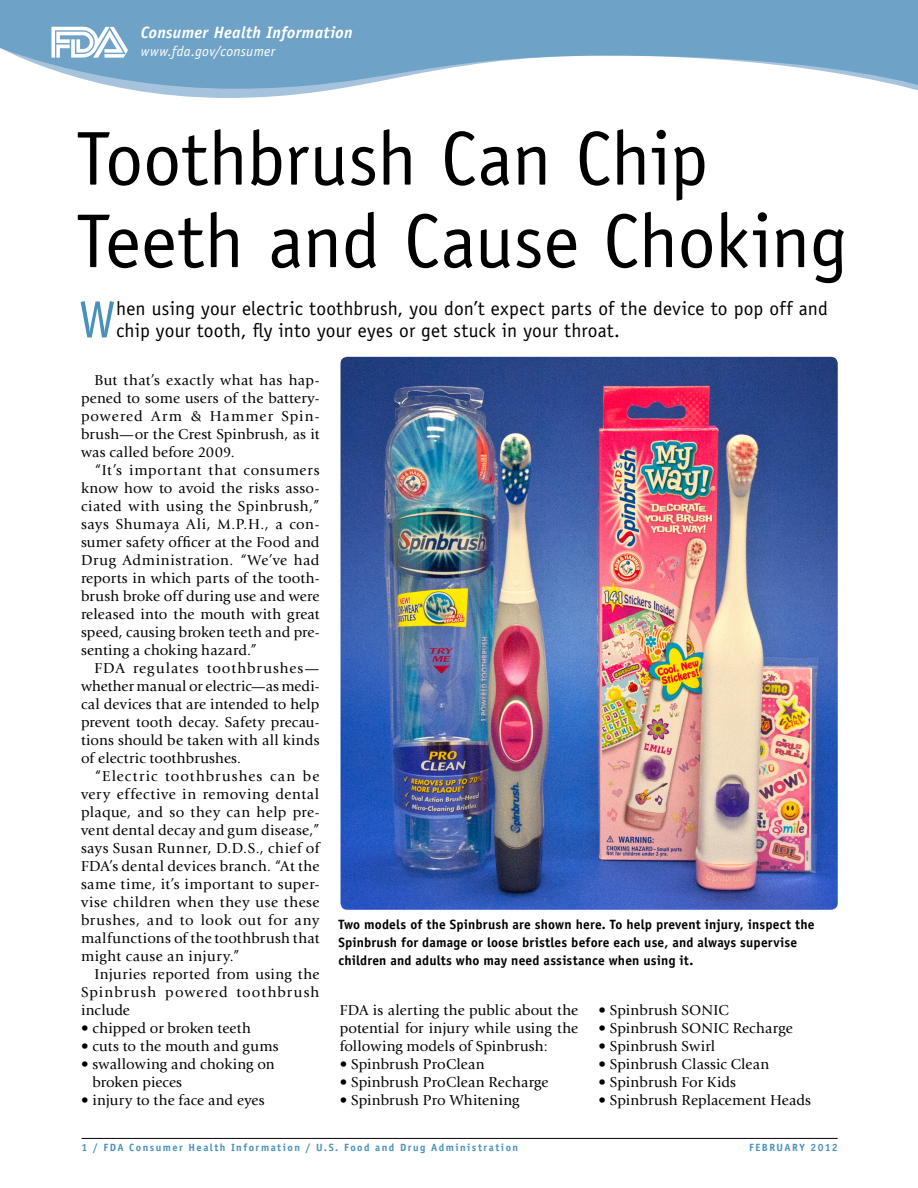
<style>
.page{position:relative;width:918px;height:1188px;background:#fff}
.page>*{position:absolute;margin:0;border:0;box-sizing:border-box;transform-origin:0 0}
.Main_Titles{font:76.5px/82.5px "Officina Sans Std";letter-spacing:-.005em;color:#000}
.Intro-graph{font:52.05px "Officina Sans Std";color:#4991ba}
.Intro-graph-2{font:19.5px/22.5px "Officina Sans Std";letter-spacing:.01em;color:#000}
.t1{font:italic 700 16.5px "Officina Sans Std";letter-spacing:.015em;color:#fff}
.Body_Text{font:15px/18px "Giovanni Std";letter-spacing:.015em;color:#000;text-align:justify}
.t2{font:italic 14.25px "Officina Sans Std";letter-spacing:.025em;color:#fff}
.Photo_Captions{font:700 13.5px/18px "Officina Sans Std";letter-spacing:.01em;color:#000}
.t3{font:700 10.5px "Officina Sans Std";letter-spacing:.14em;color:#4991ba}
</style>
<div class="page">
<svg style="left:128px;top:89px;width:790px;height:9px"></svg>
<svg style="left:0;top:0;width:918px;height:89px;fill:#6ea3c7"></svg>
<hr style="left:82px;top:1138px;width:756px;height:1px;background:#000">
<svg style="left:51px;top:27px;width:76px;height:31px"></svg>
<img style="left:340px;top:357px;width:498px;height:553px">
<p class="t1" style="left:141px;top:22px;width:213px">Consumer Health Information</p>
<p class="t2" style="left:141px;top:43px;width:136px">www.fda.gov/consumer</p>
<p class="Main_Titles" style="left:76px;top:118px;width:774px">Toothbrush Can Chip<br>Teeth and Cause Choking</p>
<p class="Intro-graph" style="left:79px;top:289px;width:38px">W</p>
<p class="Intro-graph-2" style="left:116px;top:297px;width:713px">hen using your electric toothbrush, you don’t expect parts of the device to pop off and chip your tooth, fly into your eyes or get stuck in your throat.</p>
<p class="Body_Text" style="left:81px;top:371px;width:240px;text-indent:14px">But that’s exactly what has hap&shy;pened to some users of the battery&shy;powered Arm &amp; Hammer Spin&shy;brush—or the Crest Spinbrush, as it was called before 2009.</p>
<p class="Body_Text" style="left:81px;top:461px;width:240px;text-indent:14px">“It’s important that consumers know how to avoid the risks asso&shy;ciated with using the Spinbrush,” says Shumaya Ali, M.P.H., a con&shy;sumer safety officer at the Food and Drug Administration. “We’ve had reports in which parts of the tooth&shy;brush broke off during use and were released into the mouth with great speed, causing broken teeth and pre&shy;senting a choking hazard.”</p>
<p class="Body_Text" style="left:81px;top:659px;width:240px;text-indent:14px">FDA regulates toothbrushes— whether manual or electric—as medi&shy;cal devices that are intended to help prevent tooth decay. Safety precau&shy;tions should be taken with all kinds of electric toothbrushes.</p>
<p class="Body_Text" style="left:81px;top:767px;width:240px;text-indent:14px">“Electric toothbrushes can be very effective in removing dental plaque, and so they can help pre&shy;vent dental decay and gum disease,” says Susan Runner, D.D.S., chief of FDA’s dental devices branch. “At the same time, it’s important to super&shy;vise children when they use these brushes, and to look out for any malfunctions of the toothbrush that might cause an injury.”</p>
<p class="Body_Text" style="left:81px;top:965px;width:240px;text-indent:14px">Injuries reported from using the Spinbrush powered toothbrush include</p>
<p class="Body_Text" style="left:81px;top:1019px;width:172px">• chipped or broken teeth</p>
<p class="Body_Text" style="left:81px;top:1037px;width:199px">• cuts to the mouth and gums</p>
<p class="Body_Text" style="left:92px;top:1055px;width:184px;text-indent:-11px">• swallowing and choking on broken pieces</p>
<p class="Body_Text" style="left:81px;top:1091px;width:185px">• injury to the face and eyes</p>
<p class="Photo_Captions" style="left:339px;top:915px;width:478px">Two models of the Spinbrush are shown here. To help prevent injury, inspect the<br>Spinbrush for damage or loose bristles before each use, and always supervise children and adults who may need assistance when using it.</p>
<p class="Body_Text" style="left:340px;top:1001px;width:240px">FDA is alerting the public about the potential for injury while using the following models of Spinbrush:</p>
<p class="Body_Text" style="left:340px;top:1055px;width:146px">• Spinbrush ProClean</p>
<p class="Body_Text" style="left:340px;top:1073px;width:210px">• Spinbrush ProClean Recharge</p>
<p class="Body_Text" style="left:340px;top:1091px;width:181px">• Spinbrush Pro Whitening</p>
<p class="Body_Text" style="left:598px;top:1001px;width:132px">• Spinbrush SONIC</p>
<p class="Body_Text" style="left:598px;top:1019px;width:196px">• Spinbrush SONIC Recharge</p>
<p class="Body_Text" style="left:598px;top:1037px;width:118px">• Spinbrush Swirl</p>
<p class="Body_Text" style="left:598px;top:1055px;width:172px">• Spinbrush Classic Clean</p>
<p class="Body_Text" style="left:598px;top:1073px;width:139px">• Spinbrush For Kids</p>
<p class="Body_Text" style="left:598px;top:1091px;width:214px">• Spinbrush Replacement Heads</p>
<p class="t3" style="left:82px;top:1141px;width:438px">1 / FDA Consumer Health Information / U.S. Food and Drug Administration</p>
<p class="t3" style="left:749px;top:1141px;width:90px">FEBRUARY 2012</p>
</div>
